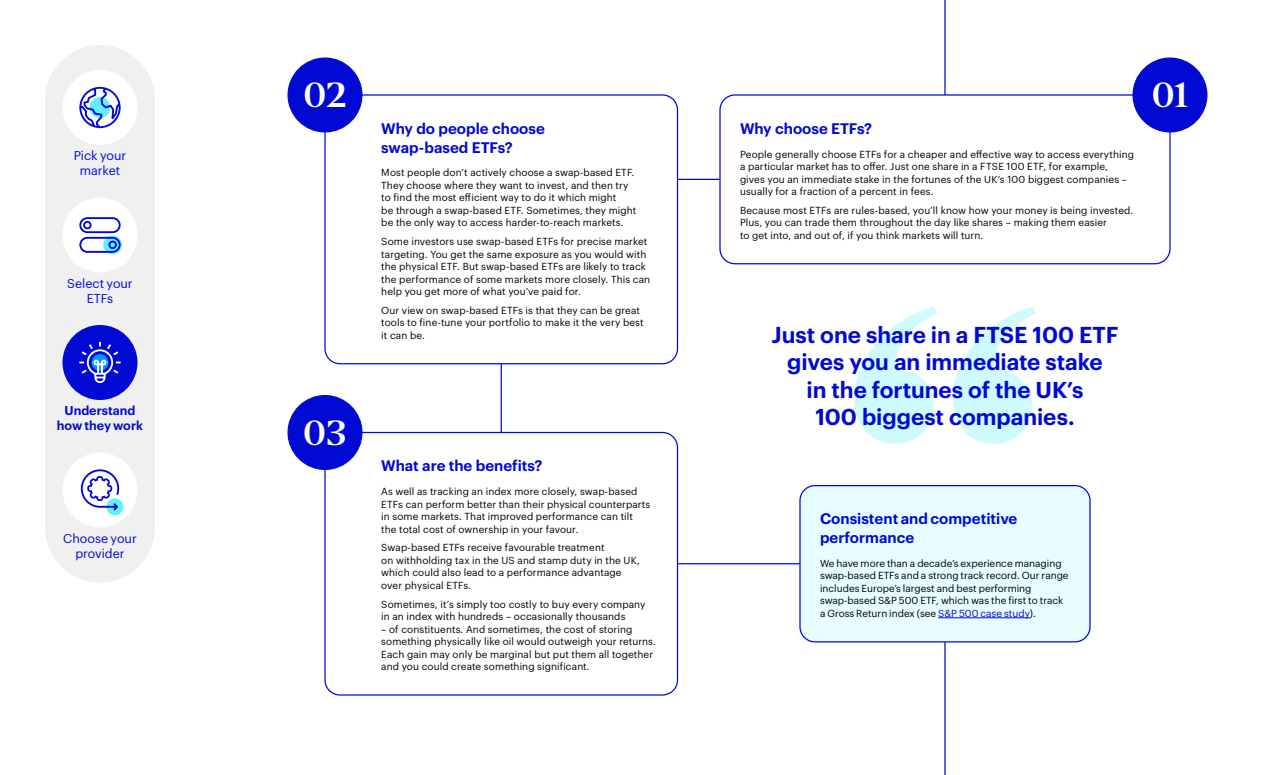
<style>
.page{position:relative;width:1280px;height:775px;background:#fff}
.page>*{position:absolute;margin:0;border:0;box-sizing:border-box;transform-origin:0 0}
.t1{font:32.5px "Invesco Editor";color:#fff}
.t2{font:600 22.5px/27.5px "Graphik";letter-spacing:-.005em;color:#000ad2;text-align:center}
.t3{font:600 15px/18.8px "Graphik";color:#000ad2}
.t4{font:12.5px/15px "Graphik";color:#000ad2;text-align:center}
.t5{font:600 12.5px/15px "Graphik";color:#000ad2;text-align:center}
.t6{font:10px/12.5px "Graphik";letter-spacing:.005em;color:#000}
.s1{color:#000ad2}
</style>
<div class="page">
<hr style="left:501px;top:308px;width:1px;height:189px;background:#000ad1">
<hr style="left:588px;top:563px;width:292px;height:1px;background:#000ad1">
<hr style="left:635px;top:179px;width:115px;height:1px;background:#000ad1">
<div style="left:325px;top:95px;width:353px;height:269px;background:#fff;border-radius:15px"></div>
<div style="left:324px;top:94px;width:354px;height:270px;border:1px solid #000ad2;border-radius:15px"></div>
<div style="left:719px;top:94px;width:452px;height:170px;border:1px solid #000ad2;border-radius:15px"></div>
<hr style="left:944px;top:632px;width:2px;height:143px;background:#000ad1">
<hr style="left:944px;top:0;width:2px;height:95px;background:#000ad1">
<svg style="left:854px;top:306px;width:182px;height:138px"></svg>
<div style="left:800px;top:486px;width:290px;height:156px;background:#e7fdff;border-radius:15px"></div>
<div style="left:799px;top:485px;width:292px;height:157px;border:1px solid #000ad2;border-radius:15px"></div>
<hr style="left:938px;top:617px;width:92px;height:1px;background:#000ad2">
<div style="left:325px;top:432px;width:353px;height:263px;background:#fff;border-radius:15px"></div>
<div style="left:324px;top:432px;width:354px;height:264px;border:1px solid #000ad2;border-radius:15px"></div>
<div style="left:1133px;top:58px;width:74px;height:74px;background:#000ad2;border-radius:50%"></div>
<div style="left:1132px;top:58px;width:76px;height:74px;border:1px solid #000ad2;border-radius:50%"></div>
<div style="left:288px;top:58px;width:74px;height:74px;background:#000ad2;border-radius:50%"></div>
<div style="left:288px;top:58px;width:74px;height:74px;border:1px solid #000ad2;border-radius:50%"></div>
<div style="left:288px;top:396px;width:74px;height:73px;background:#000ad2;border-radius:50%"></div>
<div style="left:288px;top:395px;width:74px;height:75px;border:1px solid #000ad2;border-radius:50%"></div>
<div style="left:45px;top:45px;width:110px;height:537px;background:#f0f0f0;border-radius:55px"></div>
<div style="left:62px;top:452px;width:76px;height:76px;background:#fff;border-radius:50%"></div>
<div style="left:107px;top:498px;width:16px;height:17px;background:#5ff0ff;border-radius:50%"></div>
<svg style="left:80px;top:469px;width:40px;height:44px"></svg>
<div style="left:62px;top:198px;width:76px;height:74px;background:#fff;border-radius:50%"></div>
<svg style="left:79px;top:217px;width:43px;height:37px"></svg>
<div style="left:62px;top:325px;width:76px;height:75px;background:#000ad2;border-radius:50%"></div>
<svg style="left:79px;top:341px;width:42px;height:43px"></svg>
<div style="left:62px;top:70px;width:76px;height:75px;background:#fff;border-radius:50%"></div>
<svg style="left:79px;top:86px;width:42px;height:43px"></svg>
<p class="t4" style="left:74px;top:147px;width:54px">Pick your market</p>
<p class="t4" style="left:67px;top:274px;width:67px">Select your<br>ETFs</p>
<p class="t5" style="left:57px;top:402px;width:88px">Understand how they work</p>
<p class="t4" style="left:63px;top:529px;width:75px">Choose your provider</p>
<h1 class="t1" style="left:303px;top:74px;width:45px">02</h1>
<h1 class="t1" style="left:1152px;top:74px;width:38px">01</h1>
<h1 class="t1" style="left:303px;top:412px;width:46px">03</h1>
<h3 class="t3" style="left:381px;top:118px;width:165px">Why do people choose swap-based ETFs?</h3>
<p class="t6" style="left:381px;top:166px;width:257px">Most people don’t actively choose a swap-based ETF.<br>They choose where they want to invest, and then try to find the most efficient way to do it which might<br>be through a swap-based ETF. Sometimes, they might be the only way to access harder-to-reach markets.</p>
<p class="t6" style="left:381px;top:234px;width:270px">Some investors use swap-based ETFs for precise market targeting. You get the same exposure as you would with the physical ETF. But swap-based ETFs are likely to track the performance of some markets more closely. This can help you get more of what you’ve paid for.</p>
<p class="t6" style="left:381px;top:303px;width:264px">Our view on swap-based ETFs is that they can be great tools to fine-tune your portfolio to make it the very best it can be.</p>
<h3 class="t3" style="left:381px;top:455px;width:163px">What are the benefits?</h3>
<p class="t6" style="left:381px;top:484px;width:271px">As well as tracking an index more closely, swap-based ETFs can perform better than their physical counterparts in some markets. That improved performance can tilt the total cost of ownership in your favour.</p>
<p class="t6" style="left:381px;top:541px;width:260px">Swap-based ETFs receive favourable treatment<br>on withholding tax in the US and stamp duty in the UK, which could also lead to a performance advantage over physical ETFs.</p>
<p class="t6" style="left:381px;top:597px;width:266px">Sometimes, it’s simply too costly to buy every company in an index with hundreds – occasionally thousands</p>
<p class="t6" style="left:381px;top:622px;width:276px">– of constituents. And sometimes, the cost of storing something physically like oil would outweigh your returns.<br>Each gain may only be marginal but put them all together and you could create something significant.</p>
<h3 class="t3" style="left:740px;top:118px;width:134px">Why choose ETFs?</h3>
<p class="t6" style="left:740px;top:147px;width:396px">People generally choose ETFs for a cheaper and effective way to access everything a particular market has to offer. Just one share in a FTSE 100 ETF, for example, gives you an immediate stake in the fortunes of the UK’s 100 biggest companies – usually for a fraction of a percent in fees.</p>
<p class="t6" style="left:740px;top:203px;width:395px">Because most ETFs are rules-based, you’ll know how your money is being invested.<br>Plus, you can trade them throughout the day like shares – making them easier<br>to get into, and out of, if you think markets will turn.</p>
<h2 class="t2" style="left:771px;top:319px;width:349px">Just one share in a FTSE 100 ETF gives you an immediate stake<br>in the fortunes of the UK’s<br>100 biggest companies.</h2>
<h3 class="t3" style="left:820px;top:508px;width:199px">Consistent and competitive performance</h3>
<p class="t6" style="left:820px;top:556px;width:250px">We have more than a decade’s experience managing swap-based ETFs and a strong track record. Our range includes Europe’s largest and best performing swap-based S&amp;P 500 ETF, which was the first to track a Gross Return index (see <span class="s1">S&amp;P 500 case study</span>).</p>
</div>
